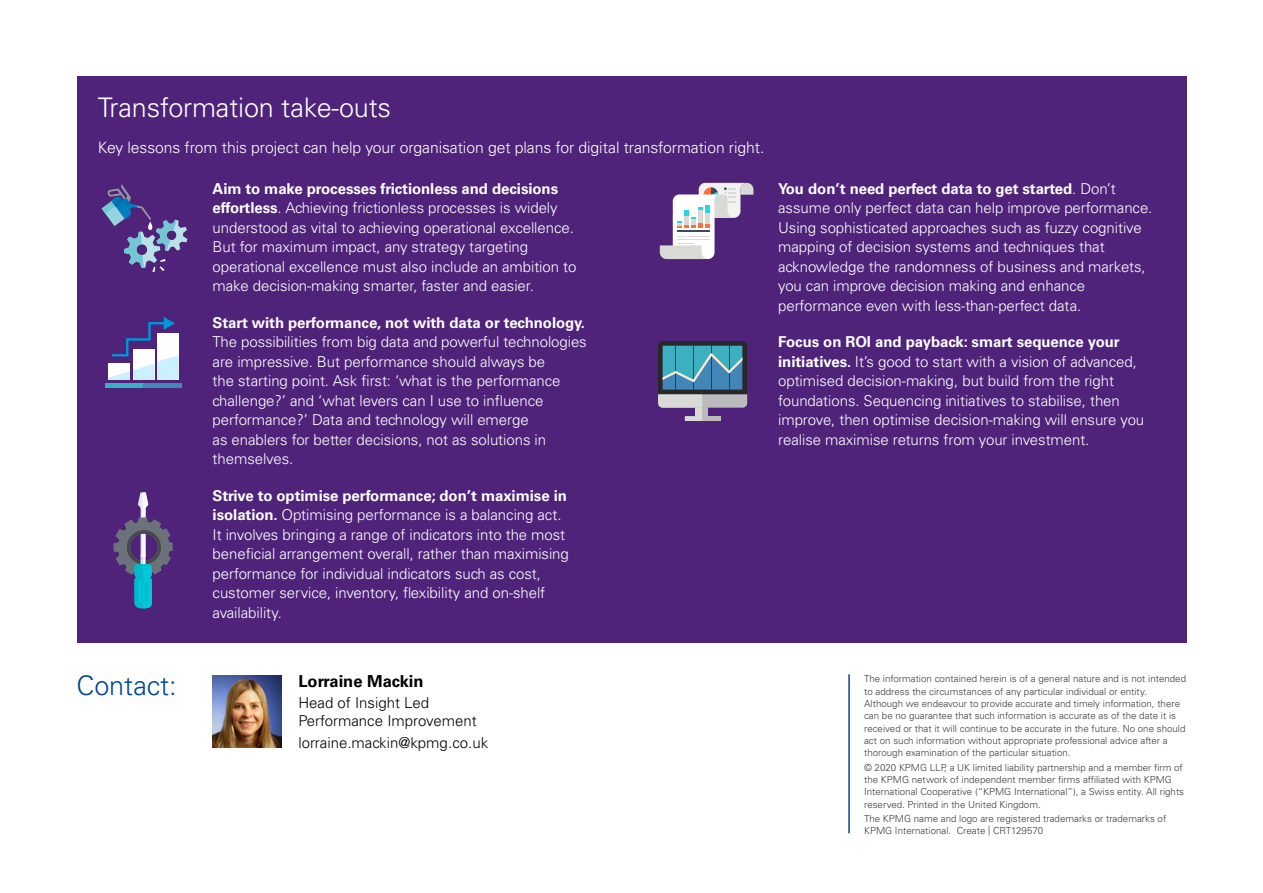
<style>
.page{position:relative;width:1263px;height:893px;background:#fff}
.page>*{position:absolute;margin:0;border:0;box-sizing:border-box;transform-origin:0 0}
.t1{font:300 27px "Univers LT Std";letter-spacing:-.005em;color:#fff}
.t2{font:300 27px "Univers LT Std";letter-spacing:-.005em;color:#004690}
.t3{font:700 16.5px "Univers LT Std";color:#000}
.t4{font:300 15.75px "Univers LT Std";letter-spacing:-.005em;color:#fff}
.t5{font:300 15px/19.5px "Univers LT Std";letter-spacing:-.005em;color:#fff}
.t6{font:300 15px/18px "Univers LT Std";color:#000}
.t7{font:700 15px "Univers LT Std";letter-spacing:-.005em;color:#fff}
.t8{font:300 9.75px/12.3px "Univers LT Std";color:#3c3c3b}
.s1{font-weight:700}
</style>
<div class="page">
<div style="left:77px;top:77px;width:1109px;height:566px;background:#4e2379"></div>
<svg style="left:102px;top:184px;width:86px;height:88px"></svg>
<hr style="left:105px;top:383px;width:77px;height:4px;background:#3db0bf">
<hr style="left:144px;top:383px;width:38px;height:4px;background:#4287b8">
<svg style="left:109px;top:317px;width:70px;height:63px"></svg>
<svg style="left:660px;top:183px;width:93px;height:76px"></svg>
<svg style="left:114px;top:492px;width:59px;height:117px"></svg>
<div style="left:696px;top:399px;width:12px;height:22px;background:#bbb"></div>
<hr style="left:685px;top:417px;width:35px;height:4px;background:#bbb">
<div style="left:696px;top:408px;width:6px;height:9px;background:#d9d9d6"></div>
<svg style="left:685px;top:417px;width:17px;height:4px"></svg>
<svg style="left:658px;top:341px;width:89px;height:67px;background:#5e8d9d"></svg>
<img style="left:213px;top:675px;width:68px;height:73px">
<hr style="left:848px;top:674px;width:2px;height:159px;background:#004690">
<h1 class="t1" style="left:98px;top:92px;width:295px">Transformation take-outs</h1>
<p class="t4" style="left:98px;top:138px;width:668px">Key lessons from this project can help your organisation get plans for digital transformation right.</p>
<p class="t5" style="left:213px;top:179px;width:365px"><span class="s1">Aim to make processes frictionless and decisions effortless</span>. Achieving frictionless processes is widely understood as vital to achieving operational excellence.<br>But for maximum impact, any strategy targeting operational excellence must also include an ambition to make decision-making smarter, faster and easier.</p>
<p class="t7" style="left:213px;top:314px;width:374px">Start with performance, not with data or technology.</p>
<p class="t5" style="left:213px;top:332px;width:376px">The possibilities from big data and powerful technologies are impressive. But performance should always be<br>the starting point. Ask first: ‘what is the performance challenge?’ and ‘what levers can I use to influence performance?’ Data and technology will emerge<br>as enablers for better decisions, not as solutions in themselves.</p>
<p class="t5" style="left:213px;top:486px;width:358px"><span class="s1">Strive to optimise performance; don’t maximise in isolation.</span> Optimising performance is a balancing act.<br>It involves bringing a range of indicators into the most beneficial arrangement overall, rather than maximising performance for individual indicators such as cost, customer service, inventory, flexibility and on-shelf availability.</p>
<p class="t5" style="left:778px;top:179px;width:376px"><span class="s1">You don’t need perfect data to get started</span>. Don’t assume only perfect data can help improve performance.<br>Using sophisticated approaches such as fuzzy cognitive mapping of decision systems and techniques that acknowledge the randomness of business and markets, you can improve decision making and enhance performance even with less-than-perfect data.</p>
<p class="t5" style="left:778px;top:332px;width:368px"><span class="s1">Focus on ROI and payback: smart sequence your initiatives.</span> It’s good to start with a vision of advanced, optimised decision-making, but build from the right foundations. Sequencing initiatives to stabilise, then improve, then optimise decision-making will ensure you realise maximise returns from your investment.</p>
<h1 class="t2" style="left:77px;top:669px;width:102px">Contact:</h1>
<p class="t3" style="left:298px;top:672px;width:127px">Lorraine Mackin</p>
<p class="t6" style="left:298px;top:693px;width:180px">Head of Insight Led<br>Performance Improvement</p>
<p class="t6" style="left:298px;top:733px;width:191px">lorraine.mackin@kpmg.co.uk</p>
<p class="t8" style="left:864px;top:673px;width:323px">The information contained herein is of a general nature and is not intended to address the circumstances of any particular individual or entity.<br>Although we endeavour to provide accurate and timely information, there can be no guarantee that such information is accurate as of the date it is received or that it will continue to be accurate in the future. No one should act on such information without appropriate professional advice after a thorough examination of the particular situation.</p>
<p class="t8" style="left:864px;top:761px;width:322px">© 2020 KPMG LLP, a UK limited liability partnership and a member firm of the KPMG network of independent member firms affiliated with KPMG International Cooperative (“KPMG International”), a Swiss entity. All rights reserved. Printed in the United Kingdom.</p>
<p class="t8" style="left:864px;top:812px;width:304px">The KPMG name and logo are registered trademarks or trademarks of<br>KPMG International. Create | CRT129570</p>
</div>
